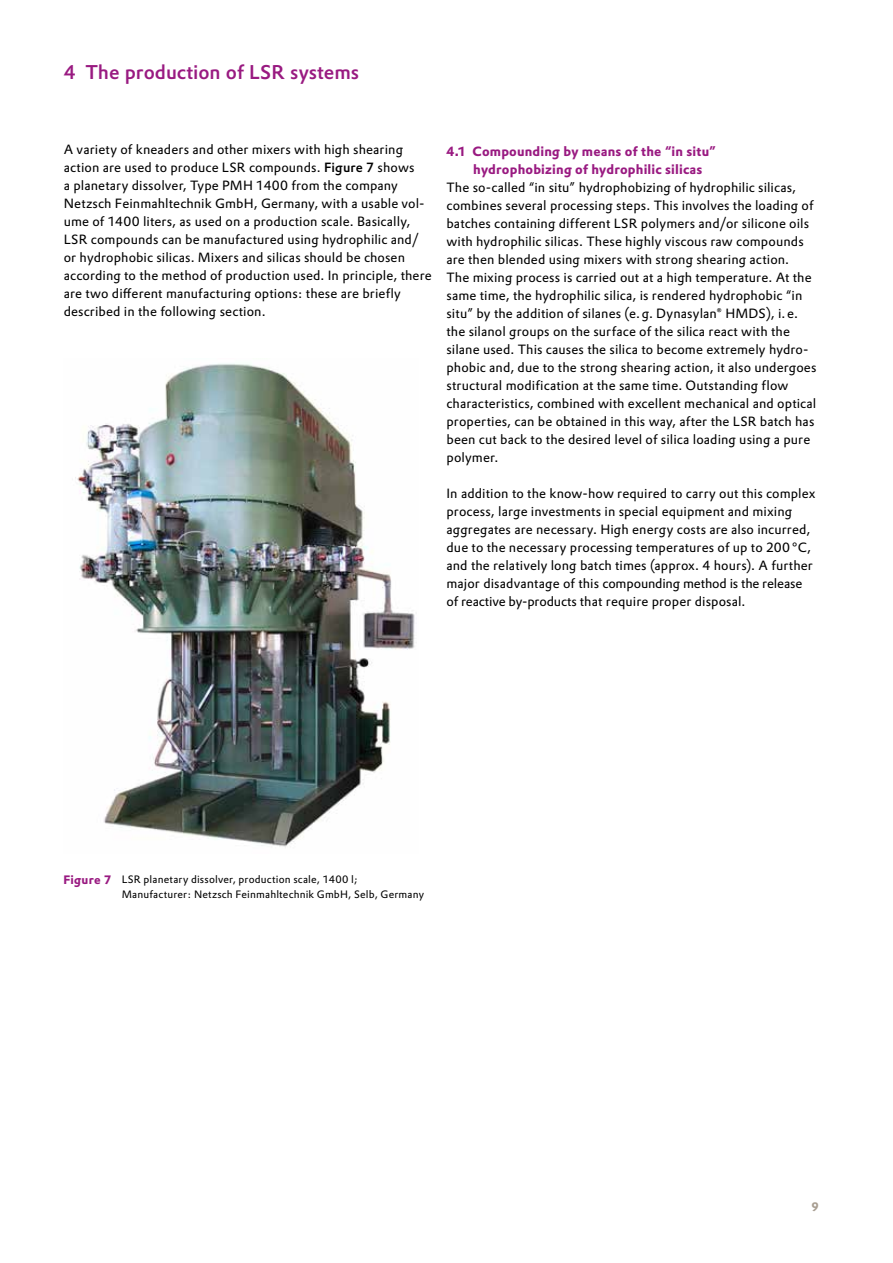
<style>
.page{position:relative;width:893px;height:1263px;background:#fff}
.page>*{position:absolute;margin:0;border:0;box-sizing:border-box;transform-origin:0 0}
.t1{font:500 19.5px "Evonik Prokyon";color:#991a81}
.t2{font:13.2px/18px "Evonik Prokyon";letter-spacing:.01em;color:#000}
.t3{font:700 13.2px/18px "Evonik Prokyon";letter-spacing:.015em;color:#991a81}
.t4{font:700 12px "Evonik Prokyon";color:#a89e91}
.t5{font:10.5px/14.2px "Evonik Prokyon";letter-spacing:.02em;color:#000}
.s1{font-weight:500}
.s2{font-weight:700;font-size:12px;color:#991a81}
</style>
<div class="page">
<img style="left:75px;top:363px;width:340px;height:485px">
<h1 class="t1" style="left:64px;top:56px;width:297px">4 The production of LSR systems</h1>
<p class="t2" style="left:64px;top:139px;width:369px">A variety of kneaders and other mixers with high shearing action are used to produce LSR compounds. <span class="s1">Figure 7</span> shows<br>a planetary dissolver, Type PMH 1400 from the company Netzsch Feinmahltechnik GmbH, Germany, with a usable vol&shy;ume of 1400 liters, as used on a production scale. Basically, LSR compounds can be manufactured using hydrophilic and/ or hydrophobic silicas. Mixers and silicas should be chosen according to the method of production used. In principle, there are two different manufacturing options: these are briefly described in the following section.</p>
<p class="t3" style="left:473px;top:141px;width:244px;text-indent:-27px">4.1 Compounding by means of the “in situ” hydrophobizing of hydrophilic silicas</p>
<p class="t2" style="left:446px;top:178px;width:371px">The so-called “in situ” hydrophobizing of hydrophilic silicas, combines several processing steps. This involves the loading of batches containing different LSR polymers and/or silicone oils with hydrophilic silicas. These highly viscous raw compounds are then blended using mixers with strong shearing action.<br>The mixing process is carried out at a high temperature. At the same time, the hydrophilic silica, is rendered hydrophobic “in situ” by the addition of silanes (e.g. Dynasylan® HMDS), i.e. the silanol groups on the surface of the silica react with the silane used. This causes the silica to become extremely hydro&shy;phobic and, due to the strong shearing action, it also undergoes structural modification at the same time. Outstanding flow characteristics, combined with excellent mechanical and optical properties, can be obtained in this way, after the LSR batch has been cut back to the desired level of silica loading using a pure polymer.</p>
<p class="t2" style="left:446px;top:483px;width:371px">In addition to the know-how required to carry out this complex process, large investments in special equipment and mixing aggregates are necessary. High energy costs are also incurred, due to the necessary processing temperatures of up to 200°C, and the relatively long batch times (approx. 4 hours). A further major disadvantage of this compounding method is the release of reactive by-products that require proper disposal.</p>
<p class="t5" style="left:122px;top:872px;width:304px;text-indent:-58px"><span class="s2">Figure 7</span> LSR planetary dissolver, production scale, 1400 l;<br>Manufacturer: Netzsch Feinmahltechnik GmbH, Selb, Germany</p>
<p class="t4" style="left:811px;top:1197px;width:9px">9</p>
</div>
